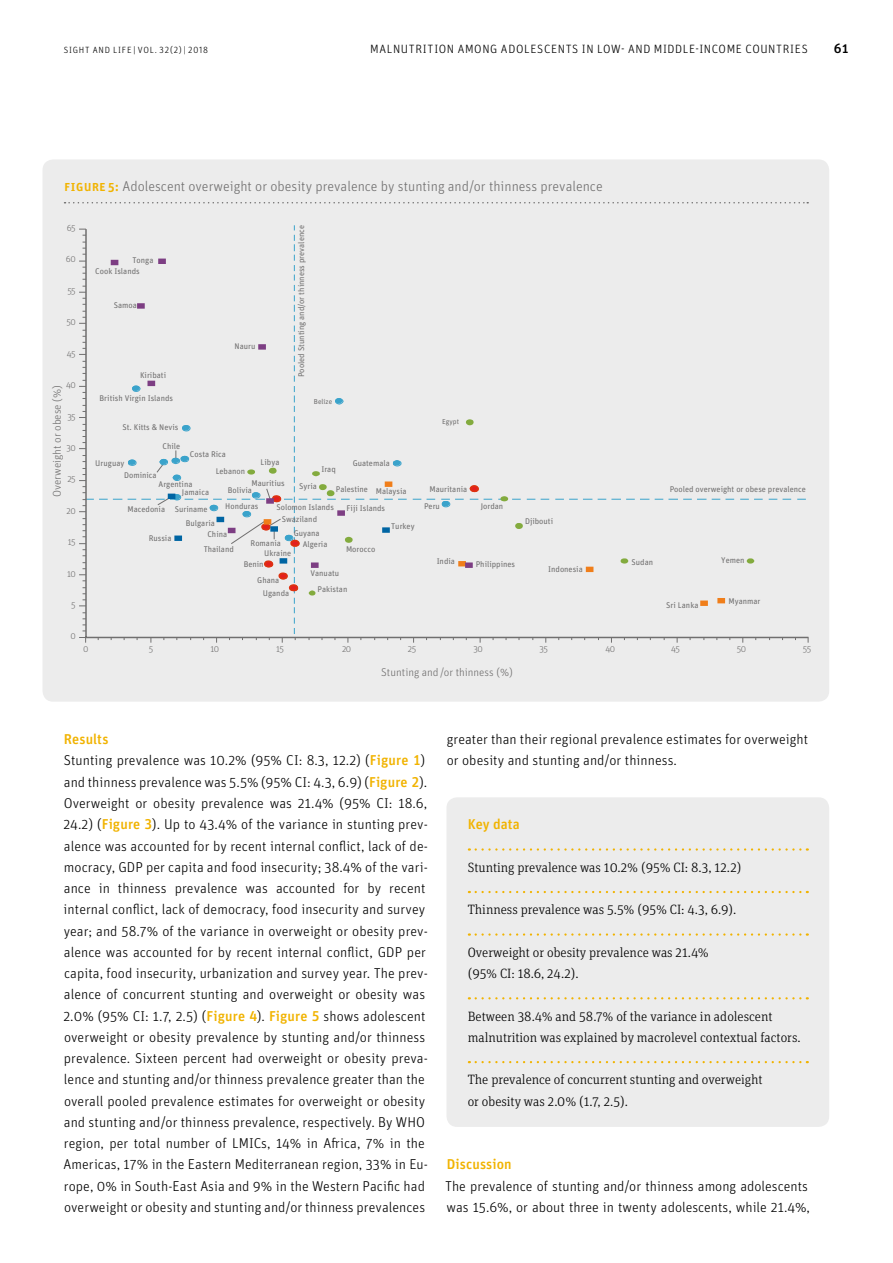
<style>
.page{position:relative;width:893px;height:1263px;background:#fff}
.page>*{position:absolute;margin:0;border:0;box-sizing:border-box;transform-origin:0 0}
.t1{font:300 14.25px/21.3px "Unit Pro";letter-spacing:.005em;color:#000}
.t2{font:300 14.25px "Unit Pro";color:#706f6f}
.t3{font:500 14.25px "Unit Pro";letter-spacing:.005em;color:#f1b300}
.t4{font:300 13.5px/21.3px "Unit Slab Pro";color:#000}
.t5{font:500 13.5px "Unit Pro";color:#000}
.t6{font:300 12px "Unit Pro";letter-spacing:.05em;color:#000}
.t7{font:300 11.25px "Unit Pro";color:#706f6f}
.t8{font:300 9px "Unit Pro";letter-spacing:-.055em;color:#706f6f}
.t9{font:300 9px "Unit Pro";letter-spacing:.085em;color:#000}
.t10{font:8.25px/16.2px "Unit Pro";color:#706f6f}
.t11{font:7.2px "Unit Pro";color:#706f6f}
.s1{font-weight:500;color:#f1b300}
</style>
<div class="page">
<div style="left:43px;top:159px;width:786px;height:543px;background:#ececec;border-radius:11px"></div>
<svg style="left:65px;top:202px;width:743px;height:1px"></svg>
<svg style="left:740px;top:499px;width:23px;height:1px"></svg>
<svg style="left:769px;top:499px;width:22px;height:1px"></svg>
<svg style="left:747px;top:558px;width:7px;height:6px"></svg>
<svg style="left:535px;top:498px;width:190px;height:108px"></svg>
<svg style="left:79px;top:225px;width:456px;height:418px"></svg>
<hr style="left:85px;top:229px;width:2px;height:409px;background:#706f6f">
<hr style="left:85px;top:637px;width:723px;height:1px;background:#706f6f">
<div style="left:446px;top:797px;width:383px;height:330px;background:#ececec;border-radius:11px"></div>
<svg style="left:476px;top:848px;width:332px;height:3px"></svg>
<svg style="left:476px;top:891px;width:332px;height:2px"></svg>
<svg style="left:476px;top:933px;width:332px;height:3px"></svg>
<svg style="left:476px;top:997px;width:332px;height:2px"></svg>
<svg style="left:476px;top:1061px;width:332px;height:2px"></svg>
<p class="t9" style="left:64px;top:44px;width:146px">SIGHT AND LIFE | VOL. 32(2) | 2018</p>
<p class="t6" style="left:370px;top:41px;width:439px">MALNUTRITION AMONG ADOLESCENTS IN LOW- AND MIDDLE-INCOME COUNTRIES</p>
<p class="t5" style="left:834px;top:39px;width:16px">61</p>
<p class="t2" style="left:64px;top:177px;width:540px"><span class="s1">figure 5:</span> Adolescent overweight or obesity prevalence by stunting and/or thinness prevalence</p>
<p class="t8" style="left:67px;top:222px;width:10px">65</p>
<p class="t8" style="left:66px;top:254px;width:11px">60</p>
<p class="t8" style="left:67px;top:285px;width:10px">55</p>
<p class="t8" style="left:66px;top:316px;width:11px">50</p>
<p class="t8" style="left:67px;top:348px;width:10px">45</p>
<p class="t8" style="left:66px;top:379px;width:11px">40</p>
<p class="t7" style="left:50px;top:497px;width:113px;rotate:-90deg">Overweight or obese (%)</p>
<p class="t8" style="left:67px;top:411px;width:10px">35</p>
<p class="t8" style="left:66px;top:442px;width:11px">30</p>
<p class="t8" style="left:68px;top:473px;width:10px">25</p>
<p class="t8" style="left:67px;top:505px;width:11px">20</p>
<p class="t8" style="left:68px;top:536px;width:9px">15</p>
<p class="t8" style="left:67px;top:568px;width:10px">10</p>
<p class="t8" style="left:71px;top:599px;width:6px">5</p>
<p class="t10" style="left:132px;top:252px;width:22px">Tonga</p>
<p class="t10" style="left:95px;top:263px;width:46px">Cook Islands</p>
<p class="t10" style="left:114px;top:297px;width:25px">Samoa</p>
<p class="t10" style="left:140px;top:367px;width:28px">Kiribati</p>
<p class="t10" style="left:100px;top:390px;width:75px">British Virgin Islands</p>
<p class="t10" style="left:122px;top:419px;width:58px">St. Kitts &amp; Nevis</p>
<p class="t10" style="left:95px;top:454px;width:31px">Uruguay</p>
<p class="t10" style="left:162px;top:438px;width:19px">Chile</p>
<p class="t10" style="left:124px;top:466px;width:34px">Dominica</p>
<p class="t10" style="left:235px;top:338px;width:22px">Nauru</p>
<p class="t10" style="left:190px;top:446px;width:38px">Costa Rica</p>
<p class="t10" style="left:216px;top:463px;width:31px">Lebanon</p>
<p class="t10" style="left:261px;top:454px;width:20px">Libya</p>
<p class="t10" style="left:293px;top:377px;width:154px;rotate:-90deg">Pooled Stunting and/or thinness prevalence</p>
<p class="t11" style="left:314px;top:396px;width:20px">Belize</p>
<p class="t10" style="left:321px;top:461px;width:16px">Iraq</p>
<p class="t10" style="left:353px;top:455px;width:39px">Guatemala</p>
<p class="t10" style="left:252px;top:475px;width:35px">Mauritius</p>
<p class="t10" style="left:282px;top:510px;width:37px">Swaziland</p>
<p class="t10" style="left:159px;top:476px;width:35px">Argentina</p>
<p class="t10" style="left:299px;top:478px;width:19px">Syria</p>
<p class="t10" style="left:336px;top:480px;width:34px">Palestine</p>
<p class="t10" style="left:228px;top:482px;width:26px">Bolivia</p>
<p class="t10" style="left:376px;top:483px;width:32px">Malaysia</p>
<p class="t10" style="left:182px;top:484px;width:29px">Jamaica</p>
<p class="t10" style="left:225px;top:498px;width:35px">Honduras</p>
<p class="t10" style="left:276px;top:499px;width:59px">Solomon Islands</p>
<p class="t10" style="left:347px;top:500px;width:40px">Fiji Islands</p>
<p class="t10" style="left:127px;top:500px;width:39px">Macedonia</p>
<p class="t10" style="left:175px;top:500px;width:34px">Suriname</p>
<p class="t10" style="left:186px;top:514px;width:31px">Bulgaria</p>
<p class="t10" style="left:391px;top:517px;width:25px">Turkey</p>
<p class="t10" style="left:294px;top:525px;width:27px">Guyana</p>
<p class="t10" style="left:207px;top:526px;width:21px">China</p>
<p class="t10" style="left:149px;top:530px;width:24px">Russia</p>
<p class="t10" style="left:251px;top:535px;width:32px">Romania</p>
<p class="t10" style="left:303px;top:536px;width:26px">Algeria</p>
<p class="t10" style="left:204px;top:541px;width:32px">Thailand</p>
<p class="t10" style="left:346px;top:541px;width:31px">Morocco</p>
<p class="t10" style="left:264px;top:545px;width:29px">Ukraine</p>
<p class="t10" style="left:257px;top:555px;width:23px;text-indent:-14px">Benin<br>Ghana</p>
<p class="t10" style="left:263px;top:584px;width:28px">Uganda</p>
<p class="t10" style="left:311px;top:565px;width:30px">Vanuatu</p>
<p class="t10" style="left:317px;top:580px;width:31px">Pakistan</p>
<p class="t11" style="left:442px;top:417px;width:18px">Egypt</p>
<p class="t10" style="left:429px;top:480px;width:39px">Mauritania</p>
<p class="t10" style="left:424px;top:498px;width:17px">Peru</p>
<p class="t10" style="left:481px;top:498px;width:24px">Jordan</p>
<p class="t10" style="left:437px;top:553px;width:20px">India</p>
<p class="t10" style="left:476px;top:556px;width:41px">Philippines</p>
<p class="t10" style="left:525px;top:513px;width:30px">Djibouti</p>
<p class="t10" style="left:548px;top:560px;width:36px">Indonesia</p>
<p class="t10" style="left:670px;top:481px;width:138px">Pooled overweight or obese prevalence</p>
<p class="t10" style="left:631px;top:553px;width:23px">Sudan</p>
<p class="t10" style="left:666px;top:597px;width:34px">Sri Lanka</p>
<p class="t10" style="left:721px;top:552px;width:25px">Yemen</p>
<p class="t10" style="left:728px;top:593px;width:34px">Myanmar</p>
<p class="t8" style="left:70px;top:630px;width:7px">0</p>
<p class="t8" style="left:83px;top:643px;width:7px">0</p>
<p class="t8" style="left:149px;top:643px;width:6px">5</p>
<p class="t8" style="left:210px;top:643px;width:10px">10</p>
<p class="t8" style="left:276px;top:643px;width:9px">15</p>
<p class="t8" style="left:342px;top:643px;width:11px">20</p>
<p class="t8" style="left:408px;top:643px;width:10px">25</p>
<p class="t8" style="left:474px;top:643px;width:11px">30</p>
<p class="t8" style="left:539px;top:643px;width:10px">35</p>
<p class="t8" style="left:605px;top:643px;width:11px">40</p>
<p class="t8" style="left:671px;top:643px;width:10px">45</p>
<p class="t8" style="left:737px;top:643px;width:11px">50</p>
<p class="t8" style="left:803px;top:643px;width:10px">55</p>
<p class="t7" style="left:381px;top:665px;width:133px">Stunting and/or thinness (%)</p>
<p class="t1" style="left:63px;top:728px;width:366px"><span class="s1">Results<br></span>Stunting prevalence was 10.2% (95% CI: 8.3, 12.2) (<span class="s1">Figure 1</span>) and thinness prevalence was 5.5% (95% CI: 4.3, 6.9) (<span class="s1">Figure 2</span>).<br>Overweight or obesity prevalence was 21.4% (95% CI: 18.6, 24.2) (<span class="s1">Figure 3</span>). Up to 43.4% of the variance in stunting prev&shy;alence was accounted for by recent internal conflict, lack of de&shy;mocracy, GDP per capita and food insecurity; 38.4% of the vari&shy;ance in thinness prevalence was accounted for by recent internal conflict, lack of democracy, food insecurity and survey year; and 58.7% of the variance in overweight or obesity prev&shy;alence was accounted for by recent internal conflict, GDP per capita, food insecurity, urbanization and survey year. The prev&shy;alence of concurrent stunting and overweight or obesity was 2.0% (95% CI: 1.7, 2.5) (<span class="s1">Figure 4</span>). <span class="s1">Figure 5</span> shows adolescent overweight or obesity prevalence by stunting and/or thinness prevalence. Sixteen percent had overweight or obesity preva&shy;lence and stunting and/or thinness prevalence greater than the overall pooled prevalence estimates for overweight or obesity and stunting and/or thinness prevalence, respectively. By WHO region, per total number of LMICs, 14% in Africa, 7% in the Americas, 17% in the Eastern Mediterranean region, 33% in Eu&shy;rope, 0% in South-East Asia and 9% in the Western Pacific had overweight or obesity and stunting and/or thinness prevalences</p>
<p class="t1" style="left:447px;top:728px;width:363px">greater than their regional prevalence estimates for overweight or obesity and stunting and/or thinness.</p>
<p class="t3" style="left:468px;top:814px;width:54px">Key data</p>
<p class="t4" style="left:468px;top:856px;width:275px">Stunting prevalence was 10.2% (95% CI: 8.3, 12.2)</p>
<p class="t4" style="left:468px;top:898px;width:270px">Thinness prevalence was 5.5% (95% CI: 4.3, 6.9).</p>
<p class="t4" style="left:468px;top:941px;width:243px">Overweight or obesity prevalence was 21.4% (95% CI: 18.6, 24.2).</p>
<p class="t4" style="left:468px;top:1005px;width:334px">Between 38.4% and 58.7% of the variance in adolescent malnutrition was explained by macrolevel contextual factors.</p>
<p class="t4" style="left:468px;top:1069px;width:296px">The prevalence of concurrent stunting and overweight or obesity was 2.0% (1.7, 2.5).</p>
<p class="t3" style="left:447px;top:1154px;width:66px">Discussion</p>
<p class="t1" style="left:445px;top:1175px;width:366px">The prevalence of stunting and/or thinness among adolescents was 15.6%, or about three in twenty adolescents, while 21.4%,</p>
</div>
